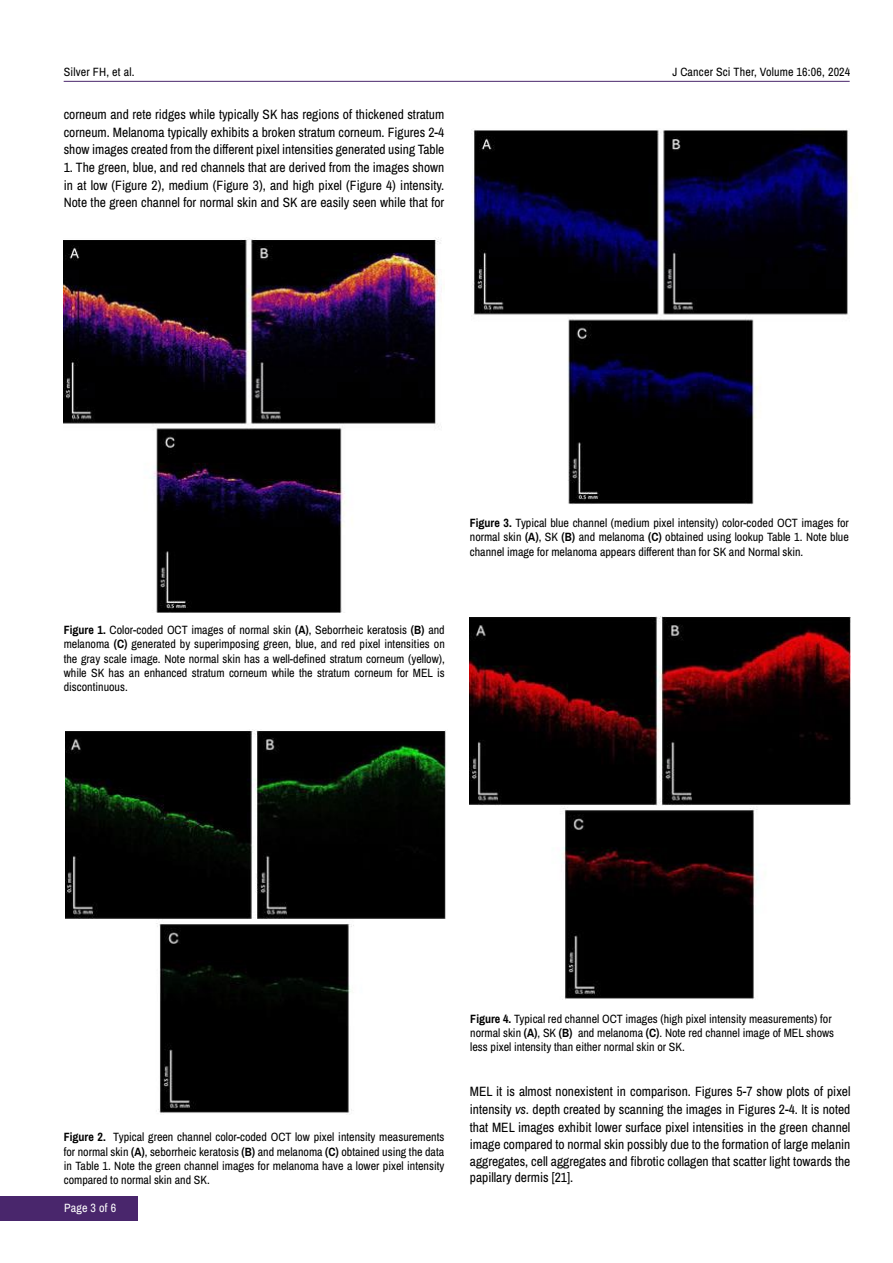
<style>
.page{position:relative;width:893px;height:1263px;background:#fff}
.page>*{position:absolute;margin:0;border:0;box-sizing:border-box;transform-origin:0 0}
.t1{font:13.5px/17.7px "Archivo Narrow";color:#000;text-align:justify}
.t2{font:12px/14.4px "Archivo Narrow";color:#000;text-align:justify}
.t3{font:12px "Archivo Narrow";letter-spacing:.015em;color:#fff}
.s1{font-style:italic}
</style>
<div class="page">
<hr style="left:64px;top:81px;width:786px;height:1px;background:#49266c">
<div style="left:0;top:1196px;width:137px;height:24px;background:#49266c"></div>
<img style="left:64px;top:238px;width:378px;height:375px">
<img style="left:66px;top:729px;width:380px;height:384px">
<img style="left:471px;top:129px;width:381px;height:376px">
<img style="left:470px;top:617px;width:380px;height:382px">
<p class="t2" style="left:64px;top:65px;width:72px">Silver FH, et al.</p>
<p class="t2" style="left:672px;top:65px;width:180px">J Cancer Sci Ther, Volume 16:06, 2024</p>
<p class="t1" style="left:64px;top:105px;width:382px">corneum and rete ridges while typically SK has regions of thickened stratum corneum. Melanoma typically exhibits a broken stratum corneum. Figures 2-4 show images created from the different pixel intensities generated using Table</p>
<p class="t1" style="left:64px;top:158px;width:382px">1. The green, blue, and red channels that are derived from the images shown in at low (Figure 2), medium (Figure 3), and high pixel (Figure 4) intensity.<br>Note the green channel for normal skin and SK are easily seen while that for</p>
<p class="t2" style="left:470px;top:515px;width:381px">Figure 3. Typical blue channel (medium pixel intensity) color-coded OCT images for normal skin (A), SK (B) and melanoma (C) obtained using lookup Table 1. Note blue channel image for melanoma appears different than for SK and Normal skin.</p>
<p class="t2" style="left:64px;top:622px;width:383px">Figure 1. Color-coded OCT images of normal skin (A), Seborrheic keratosis (B) and melanoma (C) generated by superimposing green, blue, and red pixel intensities on the gray scale image. Note normal skin has a well-defined stratum corneum (yellow), while SK has an enhanced stratum corneum while the stratum corneum for MEL is discontinuous.</p>
<p class="t2" style="left:64px;top:1129px;width:382px">Figure 2. Typical green channel color-coded OCT low pixel intensity measurements for normal skin (A), seborrheic keratosis (B) and melanoma (C) obtained using the data in Table 1. Note the green channel images for melanoma have a lower pixel intensity compared to normal skin and SK.</p>
<p class="t3" style="left:64px;top:1199px;width:54px">Page 3 of 6</p>
<p class="t2" style="left:470px;top:1011px;width:365px;text-align:left">Figure 4. Typical red channel OCT images (high pixel intensity measurements) for normal skin (A), SK (B) and melanoma (C). Note red channel image of MEL shows less pixel intensity than either normal skin or SK.</p>
<p class="t1" style="left:470px;top:1082px;width:382px">MEL it is almost nonexistent in comparison. Figures 5-7 show plots of pixel intensity <span class="s1">vs.</span> depth created by scanning the images in Figures 2-4. It is noted that MEL images exhibit lower surface pixel intensities in the green channel image compared to normal skin possibly due to the formation of large melanin</p>
<p class="t1" style="left:470px;top:1152px;width:382px;line-height:16.2px">aggregates, cell aggregates and fibrotic collagen that scatter light towards the papillary dermis [21].</p>
</div>
